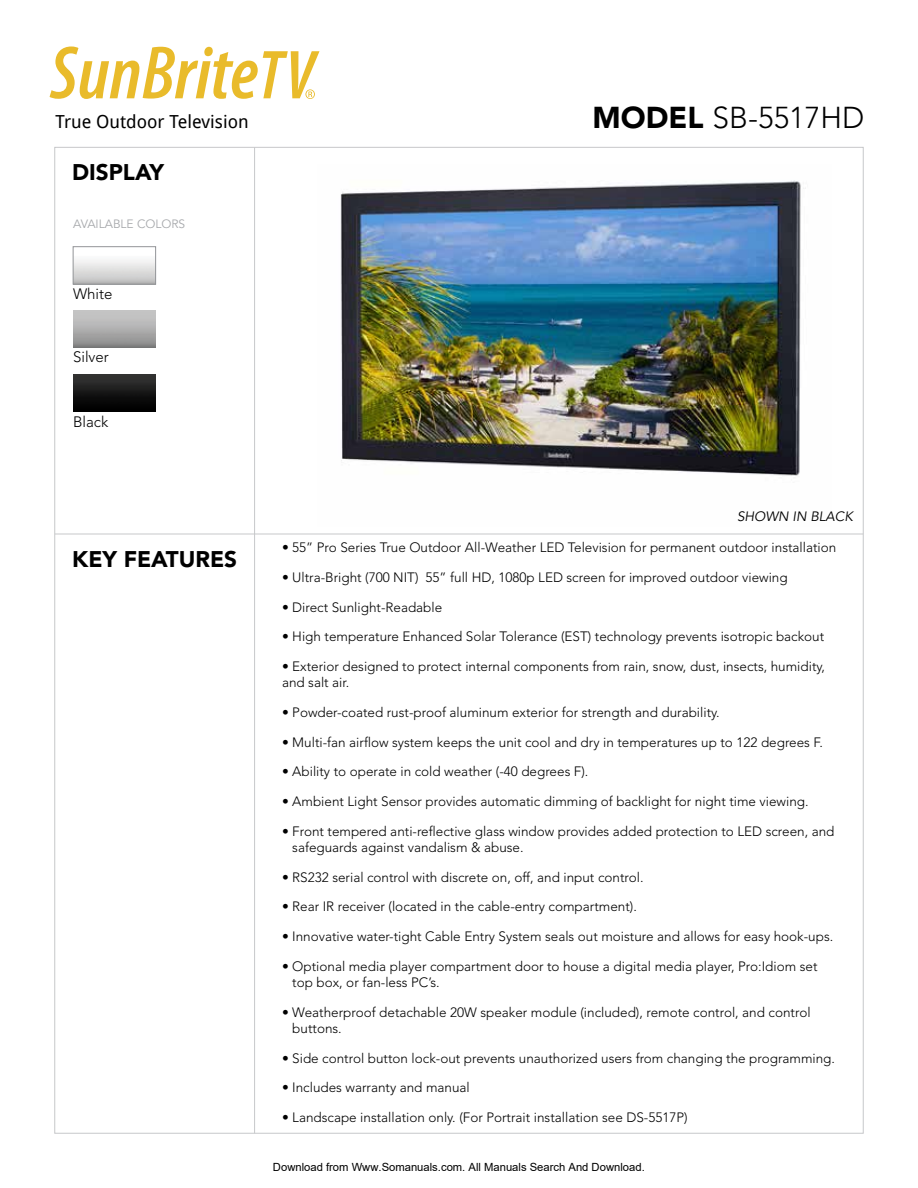
<style>
.page{position:relative;width:918px;height:1188px;background:#fff}
.page>*{position:absolute;margin:0;border:0;box-sizing:border-box;transform-origin:0 0}
.t1{font:300 30px "Avenir LT Std";color:#000}
.t2{font:900 22.5px "Avenir LT Std";color:#000}
.t3{font:18px "Droid Sans";color:#000}
.t4{font:300 15px "Avenir LT Std";color:#000}
.t5{font:300 13.5px/16.2px "Avenir LT Std";color:#000}
.t6{font:italic 13.5px "Avenir LT Std";color:#000}
.t7{font:12px "Avenir LT Std";color:#a7a9ac}
.t8{font:11.25px "Arial";color:#000}
.s1{font-weight:900}
</style>
<div class="page">
<svg style="left:50px;top:46px;width:269px;height:53px"></svg>
<hr style="left:254px;top:147px;width:1px;height:986px;background:#c7c8ca">
<hr style="left:55px;top:534px;width:808px;height:1px;background:#c7c8ca">
<div style="left:73px;top:247px;width:83px;height:37px;border:1px solid #939598"></div>
<img style="left:73px;top:374px;width:82px;height:38px">
<img style="left:340px;top:180px;width:466px;height:296px">
<h3 class="t3" style="left:56px;top:111px;width:195px">True Outdoor Television</h3>
<h1 class="t1" style="left:593px;top:100px;width:273px"><span class="s1">MODEL</span> SB-5517HD</h1>
<h2 class="t2" style="left:72px;top:159px;width:94px">DISPLAY</h2>
<p class="t7" style="left:73px;top:217px;width:114px">AVAILABLE COLORS</p>
<p class="t4" style="left:73px;top:285px;width:41px">White</p>
<p class="t4" style="left:73px;top:348px;width:37px">Silver</p>
<p class="t4" style="left:73px;top:413px;width:37px">Black</p>
<h2 class="t2" style="left:72px;top:545px;width:167px">KEY FEATURES</h2>
<p class="t6" style="left:737px;top:508px;width:117px">SHOWN IN BLACK</p>
<p class="t5" style="left:282px;top:540px;width:556px">• 55” Pro Series True Outdoor All-Weather LED Television for permanent outdoor installation</p>
<p class="t5" style="left:282px;top:569px;width:507px">• Ultra-Bright (700 NIT) 55” full HD, 1080p LED screen for improved outdoor viewing</p>
<p class="t5" style="left:282px;top:599px;width:162px">• Direct Sunlight-Readable</p>
<p class="t5" style="left:282px;top:629px;width:544px">• High temperature Enhanced Solar Tolerance (EST) technology prevents isotropic backout</p>
<p class="t5" style="left:282px;top:658px;width:545px">• Exterior designed to protect internal components from rain, snow, dust, insects, humidity, and salt air.</p>
<p class="t5" style="left:282px;top:704px;width:439px">• Powder-coated rust-proof aluminum exterior for strength and durability.</p>
<p class="t5" style="left:282px;top:734px;width:542px">• Multi-fan airflow system keeps the unit cool and dry in temperatures up to 122 degrees F.</p>
<p class="t5" style="left:282px;top:764px;width:308px">• Ability to operate in cold weather (-40 degrees F).</p>
<p class="t5" style="left:282px;top:793px;width:528px">• Ambient Light Sensor provides automatic dimming of backlight for night time viewing.</p>
<p class="t5" style="left:292px;top:823px;width:544px;text-indent:-10px">• Front tempered anti-reflective glass window provides added protection to LED screen, and safeguards against vandalism &amp; abuse.</p>
<p class="t5" style="left:282px;top:869px;width:363px">• RS232 serial control with discrete on, off, and input control.</p>
<p class="t5" style="left:282px;top:899px;width:356px">• Rear IR receiver (located in the cable-entry compartment).</p>
<p class="t5" style="left:282px;top:928px;width:553px">• Innovative water-tight Cable Entry System seals out moisture and allows for easy hook-ups.</p>
<p class="t5" style="left:292px;top:958px;width:527px;text-indent:-10px">• Optional media player compartment door to house a digital media player, Pro:Idiom set top box, or fan-less PC’s.</p>
<p class="t5" style="left:292px;top:1004px;width:520px;text-indent:-10px">• Weatherproof detachable 20W speaker module (included), remote control, and control buttons.</p>
<p class="t5" style="left:282px;top:1050px;width:555px">• Side control button lock-out prevents unauthorized users from changing the programming.</p>
<p class="t5" style="left:282px;top:1080px;width:189px">• Includes warranty and manual</p>
<p class="t5" style="left:282px;top:1109px;width:407px">• Landscape installation only. (For Portrait installation see DS-5517P)</p>
<p class="t8" style="left:273px;top:1160px;width:373px">Download from Www.Somanuals.com. All Manuals Search And Download.</p>
</div>
